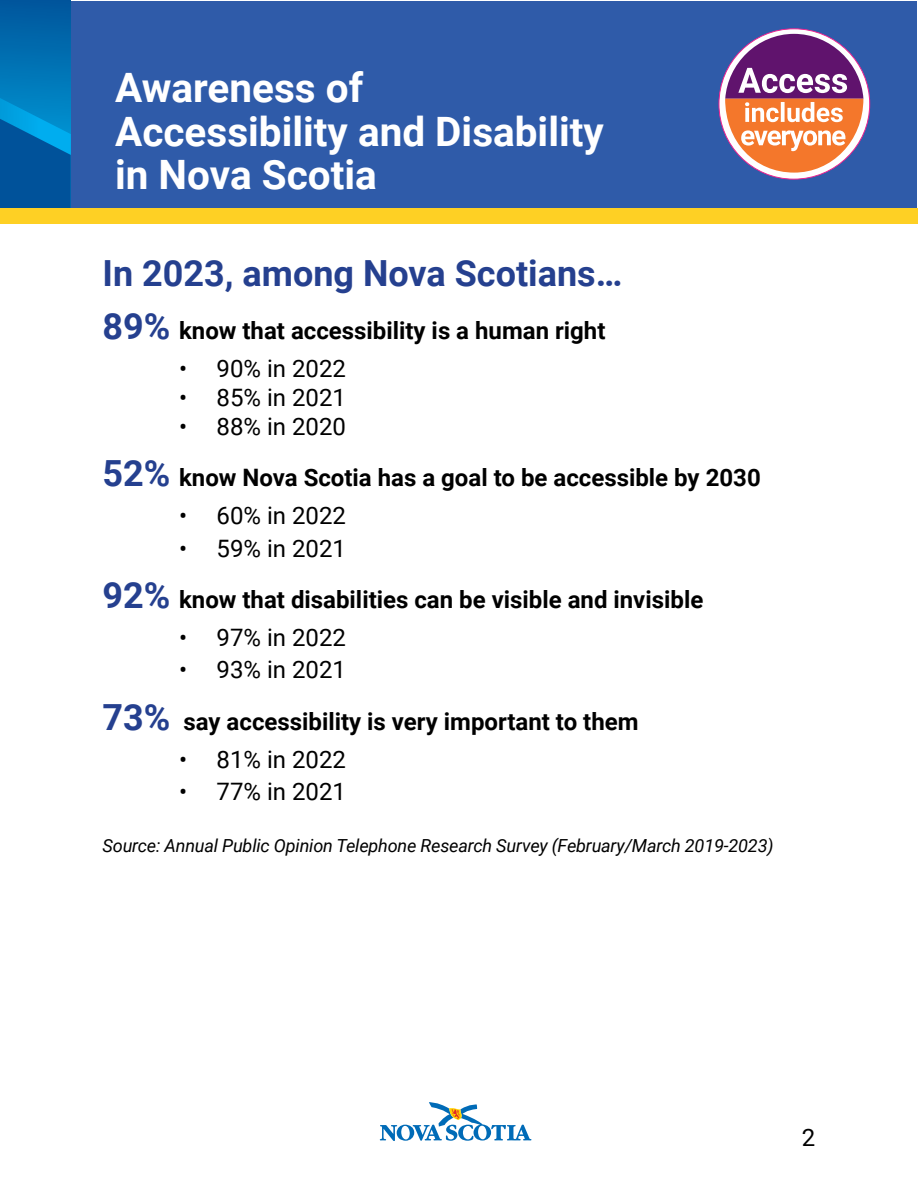
<style>
.page{position:relative;width:918px;height:1188px;background:#fff}
.page>*{position:absolute;margin:0;border:0;box-sizing:border-box;transform-origin:0 0}
.Page_Title{font:700 40.5px "Roboto";color:#fff}
.Body_Text{font:700 36px "Roboto";color:#25408f}
.Body_Text-2{font:700 24px "Roboto";color:#000}
.Bullets{font:24px "Roboto";color:#000}
.Bullets-2{font:700 24px "Roboto";color:#000}
.Source{font:italic 18px "Roboto";letter-spacing:-.01em;color:#000}
.s1{font-size:36px;color:#25408f}
</style>
<div class="page">
<div style="left:0;top:1px;width:917px;height:215px;background:#2f5ba9"></div>
<svg style="left:0;top:0;width:71px;height:98px"></svg>
<svg style="left:0;top:98px;width:71px;height:111px"></svg>
<div style="left:0;top:209px;width:918px;height:15px;background:#fed024"></div>
<svg style="left:719px;top:29px;width:151px;height:150px"></svg>
<svg style="left:725px;top:34px;width:138px;height:139px"></svg>
<svg style="left:380px;top:1102px;width:151px;height:39px"></svg>
<h1 class="Page_Title" style="left:115px;top:60px;width:250px">Awareness of</h1>
<h1 class="Page_Title" style="left:115px;top:103px;width:490px">Accessibility and Disability</h1>
<h1 class="Page_Title" style="left:115px;top:147px;width:263px">in Nova Scotia</h1>
<p class="Body_Text" style="left:103px;top:248px;width:521px">In 2023, among Nova Scotians…</p>
<p class="Body_Text-2" style="left:103px;top:314px;width:504px"><span class="s1">89%</span> know that accessibility is a human right</p>
<p class="Bullets" style="left:179px;top:352px;width:168px">• 90% in 2022</p>
<p class="Bullets" style="left:179px;top:381px;width:168px">• 85% in 2021</p>
<p class="Bullets" style="left:179px;top:409px;width:168px">• 88% in 2020</p>
<p class="Body_Text-2" style="left:103px;top:461px;width:660px"><span class="s1">52%</span> know Nova Scotia has a goal to be accessible by 2030</p>
<p class="Bullets" style="left:179px;top:499px;width:168px">• 60% in 2022</p>
<p class="Bullets" style="left:179px;top:531px;width:168px">• 59% in 2021</p>
<p class="Body_Text-2" style="left:103px;top:583px;width:602px"><span class="s1">92%</span> know that disabilities can be visible and invisible</p>
<p class="Bullets" style="left:179px;top:621px;width:168px">• 97% in 2022</p>
<p class="Bullets" style="left:179px;top:653px;width:168px">• 93% in 2021</p>
<p class="Bullets-2" style="left:103px;top:705px;width:538px"><span class="s1">73%</span> say accessibility is very important to them</p>
<p class="Bullets" style="left:179px;top:742px;width:168px">• 81% in 2022</p>
<p class="Bullets" style="left:179px;top:775px;width:168px">• 77% in 2021</p>
<p class="Source" style="left:103px;top:833px;width:672px">Source: Annual Public Opinion Telephone Research Survey (February/March 2019-2023)</p>
<p class="Bullets" style="left:802px;top:1120px;width:15px">2</p>
</div>
